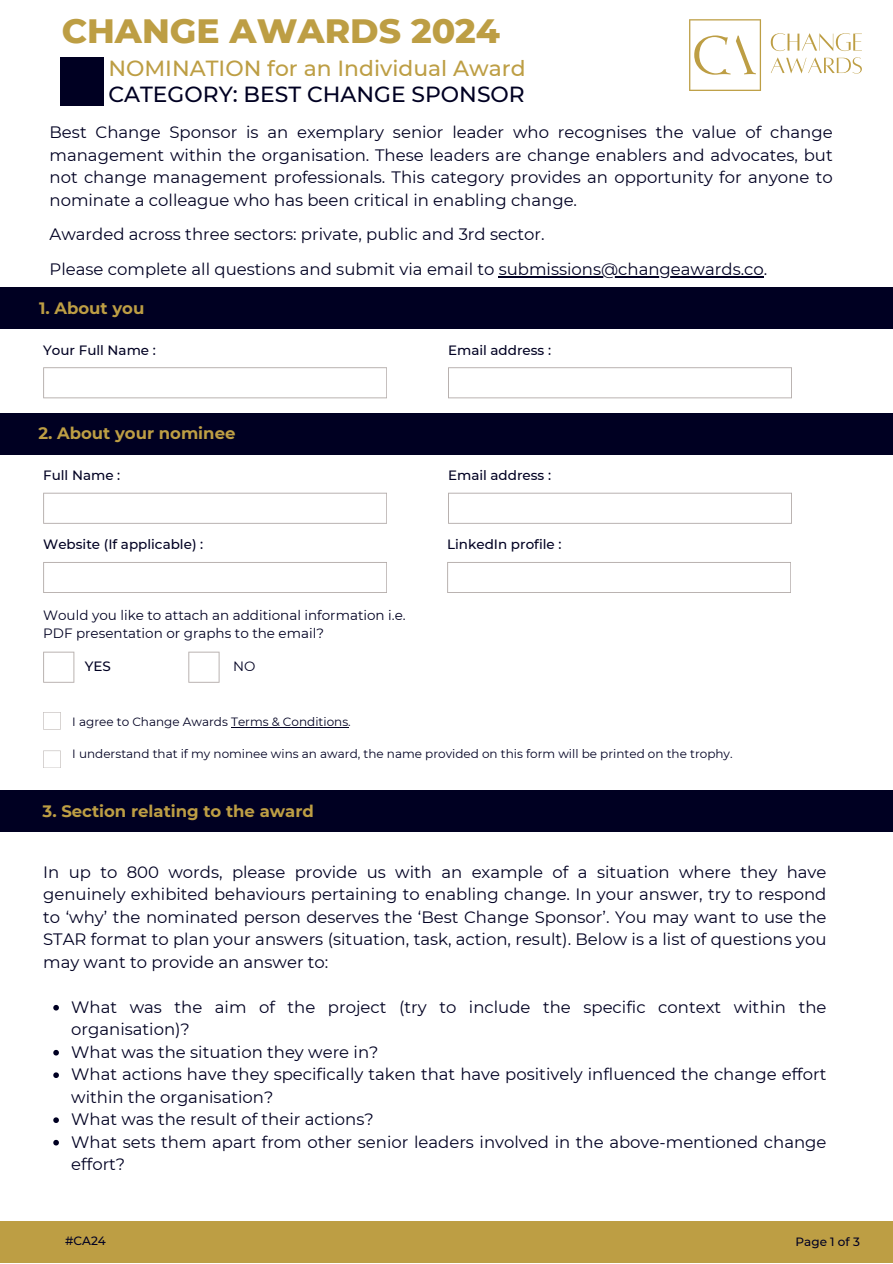
<style>
.page{position:relative;width:893px;height:1264px;background:#fff}
.page>*{position:absolute;margin:0;border:0;box-sizing:border-box;transform-origin:0 0}
.t1{font:800 34.5px "Montserrat";color:#bd9e44}
.t2{font:500 21.9px "Montserrat";color:#bd9e44}
.t3{font:500 21.9px "Montserrat";color:#002}
.t4{font:16.5px/22.5px "Montserrat";color:#002}
.t5{font:700 16.5px "Montserrat";color:#bd9e44}
.t6{font:500 13.5px "Montserrat";color:#002}
.t7{font:13.5px/18px "Montserrat";color:#002}
.t8{font:12px "Montserrat";color:#002}
.t9{font:500 12px "Montserrat";color:#002}
</style>
<div class="page">
<svg style="left:448px;top:367px;width:344px;height:31px"></svg>
<svg style="left:43px;top:367px;width:344px;height:31px"></svg>
<div style="left:0;top:1220px;width:892px;height:42px;background:#bd9e44"></div>
<div style="left:60px;top:57px;width:44px;height:49px;background:#002"></div>
<div style="left:0;top:287px;width:892px;height:42px;background:#002"></div>
<hr style="left:498px;top:276px;width:265px;height:1px;background:#002">
<div style="left:0;top:413px;width:892px;height:41px;background:#002"></div>
<svg style="left:448px;top:492px;width:344px;height:32px"></svg>
<svg style="left:43px;top:492px;width:344px;height:32px"></svg>
<svg style="left:447px;top:562px;width:344px;height:31px"></svg>
<svg style="left:43px;top:562px;width:344px;height:31px"></svg>
<div style="left:0;top:790px;width:892px;height:42px;background:#002"></div>
<svg style="left:53px;top:1004px;width:6px;height:6px"></svg>
<svg style="left:53px;top:1049px;width:6px;height:6px"></svg>
<svg style="left:53px;top:1072px;width:6px;height:5px"></svg>
<svg style="left:53px;top:1117px;width:6px;height:5px"></svg>
<svg style="left:53px;top:1139px;width:6px;height:6px"></svg>
<svg style="left:43px;top:712px;width:18px;height:17px"></svg>
<hr style="left:231px;top:726px;width:117px;height:1px;background:#002">
<svg style="left:43px;top:750px;width:18px;height:18px"></svg>
<svg style="left:43px;top:651px;width:31px;height:31px"></svg>
<svg style="left:188px;top:651px;width:31px;height:31px"></svg>
<svg style="left:689px;top:19px;width:72px;height:72px"></svg>
<svg style="left:770px;top:33px;width:91px;height:18px"></svg>
<svg style="left:770px;top:57px;width:91px;height:17px"></svg>
<p class="t1" style="left:62px;top:10px;width:440px">CHANGE AWARDS 2024</p>
<p class="t2" style="left:108px;top:54px;width:419px">NOMINATION for an Individual Award</p>
<p class="t3" style="left:108px;top:81px;width:418px">CATEGORY: BEST CHANGE SPONSOR</p>
<p class="t4" style="left:50px;top:121px;width:784px;text-align:justify">Best Change Sponsor is an exemplary senior leader who recognises the value of change management within the organisation. These leaders are change enablers and advocates, but not change management professionals. This category provides an opportunity for anyone to nominate a colleague who has been critical in enabling change.</p>
<p class="t4" style="left:50px;top:223px;width:496px">Awarded across three sectors: private, public and 3rd sector.</p>
<p class="t4" style="left:50px;top:257px;width:719px">Please complete all questions and submit via email to submissions@changeawards.co.</p>
<p class="t5" style="left:39px;top:298px;width:107px">1. About you</p>
<p class="t6" style="left:43px;top:341px;width:114px">Your Full Name :</p>
<p class="t6" style="left:448px;top:341px;width:104px">Email address :</p>
<p class="t5" style="left:38px;top:423px;width:198px">2. About your nominee</p>
<p class="t6" style="left:43px;top:467px;width:79px">Full Name :</p>
<p class="t6" style="left:448px;top:467px;width:104px">Email address :</p>
<p class="t6" style="left:43px;top:536px;width:161px">Website (If applicable) :</p>
<p class="t6" style="left:447px;top:536px;width:116px">LinkedIn profile :</p>
<p class="t7" style="left:43px;top:606px;width:364px">Would you like to attach an additional information i.e.<br>PDF presentation or graphs to the email?</p>
<p class="t6" style="left:85px;top:657px;width:28px">YES</p>
<p class="t7" style="left:233px;top:656px;width:24px">NO</p>
<p class="t8" style="left:72px;top:714px;width:280px">I agree to Change Awards Terms &amp; Conditions.</p>
<p class="t8" style="left:72px;top:746px;width:661px">I understand that if my nominee wins an award, the name provided on this form will be printed on the trophy.</p>
<p class="t5" style="left:43px;top:801px;width:273px">3. Section relating to the award</p>
<p class="t4" style="left:43px;top:860px;width:784px;text-align:justify">In up to 800 words, please provide us with an example of a situation where they have genuinely exhibited behaviours pertaining to enabling change. In your answer, try to respond to ‘why’ the nominated person deserves the ‘Best Change Sponsor’. You may want to use the STAR format to plan your answers (situation, task, action, result). Below is a list of questions you may want to provide an answer to:</p>
<p class="t4" style="left:71px;top:995px;width:756px">What was the aim of the project (try to include the specific context within the organisation)?</p>
<p class="t4" style="left:71px;top:1040px;width:309px">What was the situation they were in?</p>
<p class="t4" style="left:71px;top:1063px;width:756px">What actions have they specifically taken that have positively influenced the change effort within the organisation?</p>
<p class="t4" style="left:71px;top:1108px;width:304px">What was the result of their actions?</p>
<p class="t4" style="left:71px;top:1130px;width:756px">What sets them apart from other senior leaders involved in the above-mentioned change effort?</p>
<p class="t9" style="left:65px;top:1232px;width:42px">#CA24</p>
<p class="t9" style="left:795px;top:1234px;width:66px">Page 1 of 3</p>
</div>
